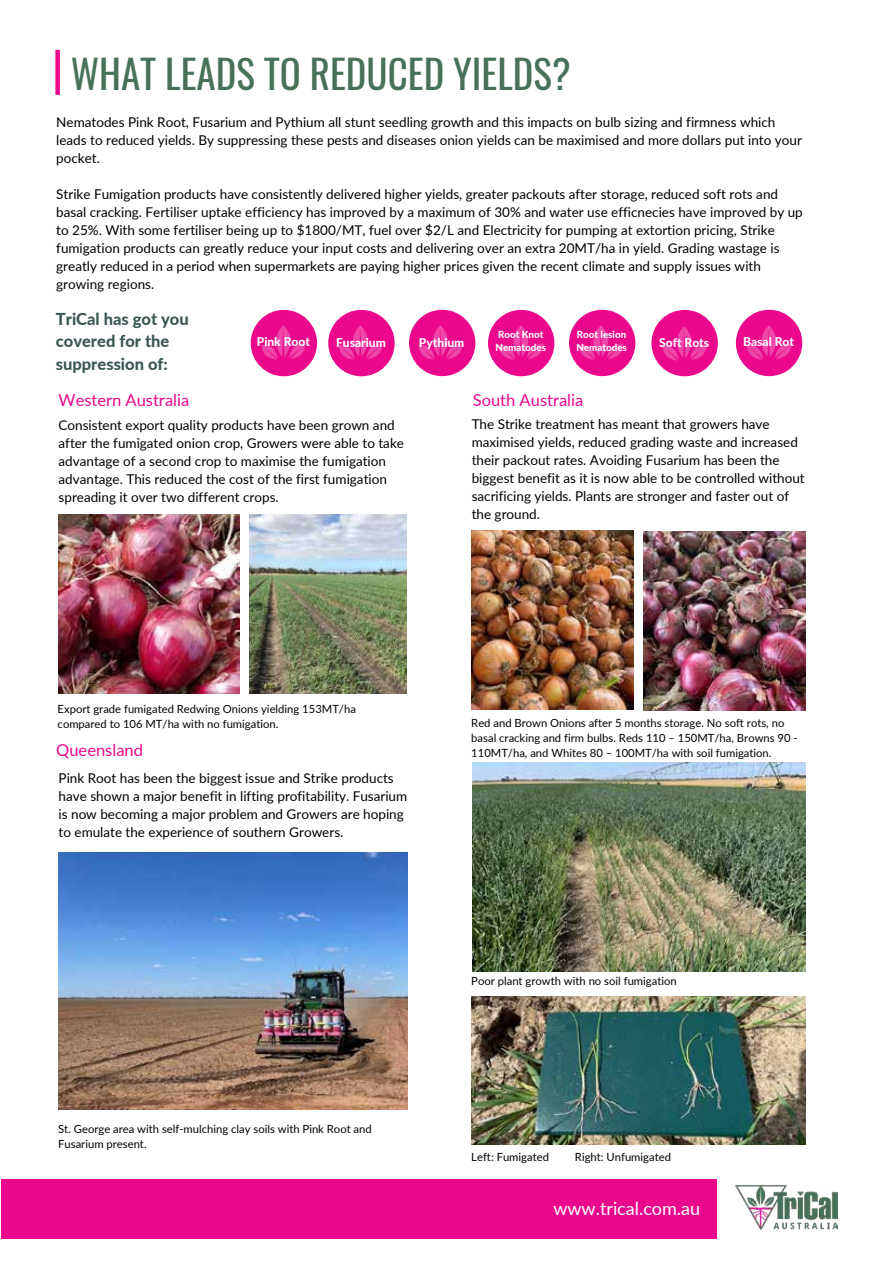
<style>
.page{position:relative;width:893px;height:1263px;background:#fff}
.page>*{position:absolute;margin:0;border:0;box-sizing:border-box;transform-origin:0 0}
.t1{font:39px "Oswald";color:#477159}
.t2{font:18px "Lato";color:#fff}
.t3{font:800 16.5px/22.5px "Lato";color:#3d5755}
.t4{font:16.5px "Lato";color:#eb088d}
.t5{font:13.5px/18px "Lato";color:#000}
.t6{font:800 12px "Lato";color:#fff}
.t7{font:11.25px/15px "Lato";color:#000}
.t8{font:800 9.75px/13px "Lato";color:#fff}
</style>
<div class="page">
<img style="left:58px;top:515px;width:181px;height:179px">
<img style="left:643px;top:531px;width:162px;height:179px">
<img style="left:471px;top:531px;width:162px;height:179px">
<div style="left:251px;top:310px;width:66px;height:66px;background:#eb088d;border-radius:50%"></div>
<div style="left:328px;top:310px;width:67px;height:66px;background:#eb088d;border-radius:50%"></div>
<img style="left:261px;top:325px;width:45px;height:35px">
<img style="left:338px;top:325px;width:45px;height:35px">
<div style="left:409px;top:310px;width:66px;height:66px;background:#eb088d;border-radius:50%"></div>
<img style="left:418px;top:325px;width:45px;height:35px">
<div style="left:488px;top:310px;width:66px;height:66px;background:#eb088d;border-radius:50%"></div>
<div style="left:569px;top:310px;width:66px;height:66px;background:#eb088d;border-radius:50%"></div>
<div style="left:651px;top:310px;width:67px;height:66px;background:#eb088d;border-radius:50%"></div>
<div style="left:736px;top:310px;width:66px;height:66px;background:#eb088d;border-radius:50%"></div>
<img style="left:498px;top:325px;width:46px;height:35px">
<img style="left:578px;top:325px;width:46px;height:35px">
<img style="left:662px;top:326px;width:45px;height:35px">
<img style="left:746px;top:325px;width:46px;height:35px">
<img style="left:736px;top:1184px;width:101px;height:47px">
<div style="left:1px;top:1179px;width:716px;height:59px;background:#eb088d"></div>
<div style="left:55px;top:50px;width:5px;height:45px;background:#eb088d"></div>
<img style="left:472px;top:763px;width:334px;height:208px">
<img style="left:471px;top:996px;width:334px;height:149px">
<img style="left:58px;top:852px;width:349px;height:257px">
<img style="left:249px;top:515px;width:157px;height:179px">
<h1 class="t1" style="left:71px;top:39px;width:502px">WHAT LEADS TO REDUCED YIELDS?</h1>
<p class="t5" style="left:56px;top:113px;width:747px">Nematodes Pink Root, Fusarium and Pythium all stunt seedling growth and this impacts on bulb sizing and firmness which leads to reduced yields. By suppressing these pests and diseases onion yields can be maximised and more dollars put into your pocket.</p>
<p class="t5" style="left:56px;top:185px;width:748px">Strike Fumigation products have consistently delivered higher yields, greater packouts after storage, reduced soft rots and basal cracking. Fertiliser uptake efficiency has improved by a maximum of 30% and water use efficnecies have improved by up to 25%. With some fertiliser being up to $1800/MT, fuel over $2/L and Electricity for pumping at extortion pricing, Strike fumigation products can greatly reduce your input costs and delivering over an extra 20MT/ha in yield. Grading wastage is greatly reduced in a period when supermarkets are paying higher prices given the recent climate and supply issues with growing regions.</p>
<p class="t3" style="left:56px;top:307px;width:134px">TriCal has got you covered for the suppression of:</p>
<p class="t4" style="left:59px;top:389px;width:132px">Western Australia</p>
<p class="t6" style="left:257px;top:333px;width:55px">Pink Root</p>
<p class="t6" style="left:336px;top:333px;width:51px">Fusarium</p>
<p class="t6" style="left:419px;top:333px;width:47px">Pythium</p>
<p class="t8" style="left:495px;top:328px;width:52px">Root Knot<br>Nematodes</p>
<p class="t8" style="left:576px;top:328px;width:52px">Root lesion<br>Nematodes</p>
<p class="t6" style="left:659px;top:333px;width:52px">Soft Rots</p>
<p class="t6" style="left:743px;top:333px;width:52px">Basal Rot</p>
<p class="t4" style="left:473px;top:389px;width:112px">South Australia</p>
<p class="t5" style="left:59px;top:416px;width:347px">Consistent export quality products have been grown and after the fumigated onion crop, Growers were able to take advantage of a second crop to maximise the fumigation advantage. This reduced the cost of the first fumigation spreading it over two different crops.</p>
<p class="t5" style="left:472px;top:415px;width:335px">The Strike treatment has meant that growers have maximised yields, reduced grading waste and increased their packout rates. Avoiding Fusarium has been the biggest benefit as it is now able to be controlled without sacrificing yields. Plants are stronger and faster out of the ground.</p>
<p class="t7" style="left:58px;top:700px;width:300px">Export grade fumigated Redwing Onions yielding 153MT/ha compared to 106 MT/ha with no fumigation.</p>
<p class="t4" style="left:56px;top:738px;width:88px">Queensland</p>
<p class="t5" style="left:59px;top:768px;width:350px">Pink Root has been the biggest issue and Strike products have shown a major benefit in lifting profitability. Fusarium is now becoming a major problem and Growers are hoping to emulate the experience of southern Growers.</p>
<p class="t7" style="left:58px;top:1121px;width:315px">St. George area with self-mulching clay soils with Pink Root and<br>Fusarium present.</p>
<p class="t7" style="left:471px;top:715px;width:328px">Red and Brown Onions after 5 months storage. No soft rots, no basal cracking and firm bulbs. Reds 110 – 150MT/ha, Browns 90 -<br>110MT/ha, and Whites 80 – 100MT/ha with soil fumigation.</p>
<p class="t7" style="left:471px;top:972px;width:207px">Poor plant growth with no soil fumigation</p>
<p class="t7" style="left:471px;top:1148px;width:79px">Left: Fumigated</p>
<p class="t7" style="left:575px;top:1148px;width:98px">Right: Unfumigated</p>
<h2 class="t2" style="left:553px;top:1195px;width:148px">www.trical.com.au</h2>
</div>
